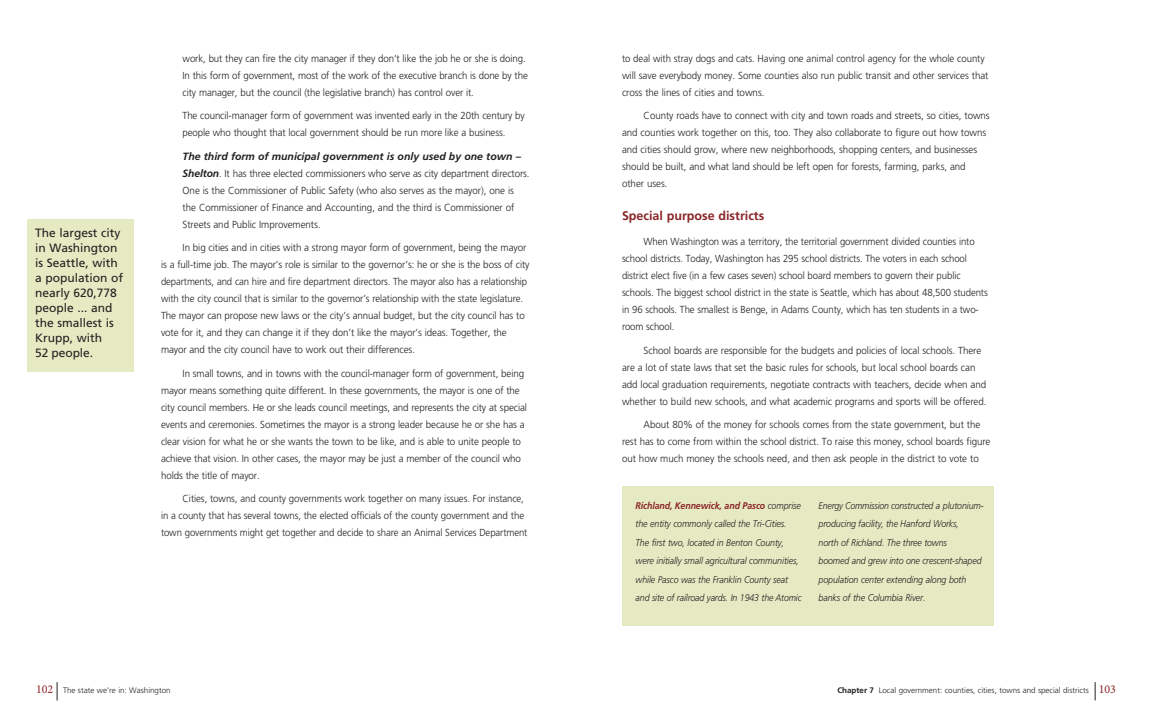
<style>
.page{position:relative;width:1152px;height:720px;background:#fff}
.page>*{position:absolute;margin:0;border:0;box-sizing:border-box;transform-origin:0 0}
.Subhead-frut_BF{font:700 12.5px "Frutiger";color:#8a2528}
.Subhead-frut_BF-2{font:12px/15px "Frutiger";color:#231f20}
.text-frut_indent{font:italic 700 10.5px "Frutiger";color:#231f20}
.TEXT-frut{font:300 10.2px/17px "Frutiger";letter-spacing:-.01em;color:#231f20;scale:.96 1}
.TEXT-frut-2{font:300 10.2px/17px "Frutiger";letter-spacing:-.01em;color:#231f20;scale:.94 1}
.text-frut_indent-2{font:300 10.2px/17px "Frutiger";letter-spacing:-.01em;color:#231f20;scale:.95 1}
.TEXT-frut-3{font:300 10.2px/17px "Frutiger";letter-spacing:-.01em;color:#231f20;scale:.95 1}
.text-frut_indent-3{font:300 10.2px/17px "Frutiger";letter-spacing:-.01em;color:#231f20;scale:.96 1}
.sidebar-frut_ital{font:italic 300 9.7px/18.5px "Frutiger";letter-spacing:-.01em;color:#231f20;scale:.91 1}
.sidebar-frut_ital-2{font:italic 300 9.6px "Frutiger";letter-spacing:-.015em;color:#231f20;scale:.91 1}
.t1{font:300 8px "Frutiger";color:#231f20}
.s1{font-weight:700;font-style:italic;font-size:10.5px}
.s2{font-weight:700;color:#8a2528}
.s3{font-size:9.6px}
.s4{font-size:9.7px}
.s5{font-family:"Minion Pro";font-weight:400;font-size:12px;color:#8a2528}
.s6{font-weight:700}
</style>
<div class="page">
<svg style="left:1095px;top:682px;width:1px;height:18px"></svg>
<svg style="left:57px;top:682px;width:1px;height:18px"></svg>
<div style="left:27px;top:220px;width:107px;height:152px;background:#e6eac3"></div>
<div style="left:623px;top:486px;width:371px;height:140px;background:#e6eac3"></div>
<p class="Subhead-frut_BF-2" style="left:35px;top:225px;width:90px">The largest city in Washington is Seattle, with a population of nearly 620,778 people ... and the smallest is<br>Krupp, with<br>52 people.</p>
<p class="text-frut_indent-2" style="left:183px;top:50px;width:365px">work, but they can fire the city manager if they don’t like the job he or she is doing.<br>In this form of government, most of the work of the executive branch is done by the city manager, but the council (the legislative branch) has control over it.</p>
<p class="text-frut_indent-2" style="left:183px;top:107px;width:362px">The council-manager form of government was invented early in the 20th century by people who thought that local government should be run more like a business.</p>
<p class="text-frut_indent" style="left:183px;top:150px;width:340px">The third form of municipal government is only used by one town –</p>
<p class="text-frut_indent-3" style="left:183px;top:165px;width:363px"><span class="s1">Shelton</span>. It has three elected commissioners who serve as city department directors.<br>One is the Commissioner of Public Safety (who also serves as the mayor), one is the Commissioner of Finance and Accounting, and the third is Commissioner of Streets and Public Improvements.</p>
<p class="TEXT-frut" style="left:161px;top:239px;width:385px;text-indent:22px">In big cities and in cities with a strong mayor form of government, being the mayor is a full-time job. The mayor’s role is similar to the governor’s: he or she is the boss of city departments, and can hire and fire department directors. The mayor also has a relationship with the city council that is similar to the governor’s relationship with the state legislature.<br>The mayor can propose new laws or the city’s annual budget, but the city council has to vote for it, and they can change it if they don’t like the mayor’s ideas. Together, the mayor and the city council have to work out their differences.</p>
<p class="TEXT-frut" style="left:161px;top:365px;width:383px;text-indent:22px">In small towns, and in towns with the council-manager form of government, being mayor means something quite different. In these governments, the mayor is one of the city council members. He or she leads council meetings, and represents the city at special events and ceremonies. Sometimes the mayor is a strong leader because he or she has a clear vision for what he or she wants the town to be like, and is able to unite people to achieve that vision. In other cases, the mayor may be just a member of the council who holds the title of mayor.</p>
<p class="TEXT-frut-2" style="left:161px;top:490px;width:391px;text-indent:22px">Cities, towns, and county governments work together on many issues. For instance, in a county that has several towns, the elected officials of the county government and the town governments might get together and decide to share an Animal Services Department</p>
<p class="TEXT-frut-2" style="left:622px;top:50px;width:391px">to deal with stray dogs and cats. Having one animal control agency for the whole county will save everybody money. Some counties also run public transit and other services that cross the lines of cities and towns.</p>
<p class="TEXT-frut-3" style="left:622px;top:107px;width:388px;text-indent:22px">County roads have to connect with city and town roads and streets, so cities, towns and counties work together on this, too. They also collaborate to figure out how towns and cities should grow, where new neighborhoods, shopping centers, and businesses should be built, and what land should be left open for forests, farming, parks, and other uses.</p>
<p class="Subhead-frut_BF" style="left:622px;top:208px;width:144px">Special purpose districts</p>
<p class="TEXT-frut-2" style="left:622px;top:233px;width:391px;text-indent:22px">When Washington was a territory, the territorial government divided counties into school districts. Today, Washington has 295 school districts. The voters in each school district elect five (in a few cases seven) school board members to govern their public schools. The biggest school district in the state is Seattle, which has about 48,500 students in 96 schools. The smallest is Benge, in Adams County, which has ten students in a two&shy;room school.</p>
<p class="TEXT-frut" style="left:622px;top:342px;width:381px;text-indent:22px">School boards are responsible for the budgets and policies of local schools. There are a lot of state laws that set the basic rules for schools, but local school boards can add local graduation requirements, negotiate contracts with teachers, decide when and whether to build new schools, and what academic programs and sports will be offered.</p>
<p class="TEXT-frut" style="left:622px;top:416px;width:385px;text-indent:22px">About 80% of the money for schools comes from the state government, but the rest has to come from within the school district. To raise this money, school boards figure out how much money the schools need, and then ask people in the district to vote to</p>
<p class="sidebar-frut_ital" style="left:636px;top:496px;width:184px"><span class="s2">Richland, Kennewick, and Pasco</span> comprise the entity commonly called the Tri-Cities.<br>The first two, located in Benton County, were initially small agricultural communities, while Pasco was the Franklin County seat and site of railroad yards. In 1943 the <span class="s3">Atomic</span></p>
<p class="sidebar-frut_ital-2" style="left:819px;top:500px;width:183px">Energy Commission constructed <span class="s4">a plutonium-</span></p>
<p class="sidebar-frut_ital" style="left:819px;top:514px;width:181px">producing facility, the Hanford Works,<br>north of Richland. The three towns<br>boomed and grew into one crescent-shaped population center extending along both banks of the Columbia River.</p>
<p class="t1" style="left:36px;top:686px;width:136px"><span class="s5">102</span> The state we’re in: Washington</p>
<p class="t1" style="left:837px;top:685px;width:280px"><span class="s6">Chapter 7</span> Local government: counties, cities, towns and special districts <span class="s5">103</span></p>
</div>
